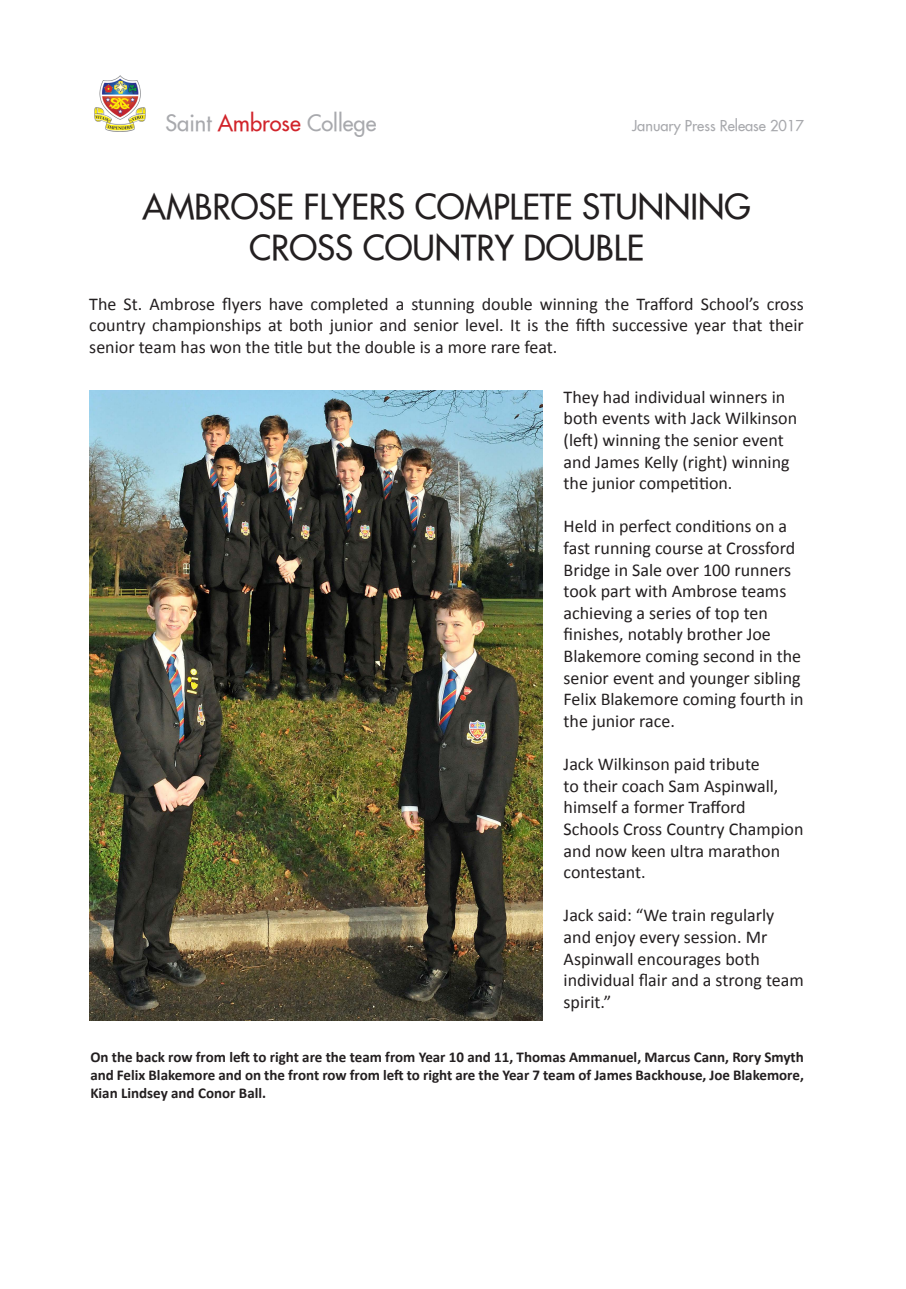
<style>
.page{position:relative;width:906px;height:1289px;background:#fff}
.page>*{position:absolute;margin:0;border:0;box-sizing:border-box;transform-origin:0 0}
.t1{font:34.5px "Fusi Normal";color:#231f20}
.t2{font:22.5px "Fusi Normal";color:#a8a9ad}
.t3{font:18px/21.6px "Calibri";color:#231f20}
.t4{font:700 15px/18px "Calibri";color:#231f20;text-align:justify}
.t5{font:15px "Fusi Normal";color:#a8a9ad}
.s1{color:#d1232a}
</style>
<div class="page">
<img style="left:94px;top:75px;width:52px;height:57px">
<img style="left:89px;top:391px;width:453px;height:629px">
<p class="t2" style="left:165px;top:108px;width:212px">Saint <span class="s1">Ambrose</span> College</p>
<p class="t5" style="left:632px;top:116px;width:173px">January Press Release 2017</p>
<p class="t1" style="left:143px;top:184px;width:609px">AMBROSE FLYERS COMPLETE STUNNING</p>
<p class="t1" style="left:249px;top:225px;width:396px">CROSS COUNTRY DOUBLE</p>
<p class="t3" style="left:89px;top:293px;width:716px;text-align:justify">The St. Ambrose flyers have completed a stunning double winning the Trafford School’s cross country championships at both junior and senior level. It is the fifth successive year that their senior team has won the title but the double is a more rare feat.</p>
<p class="t3" style="left:563px;top:386px;width:235px">They had individual winners in both events with Jack Wilkinson (left) winning the senior event and James Kelly (right) winning the junior competition.</p>
<p class="t3" style="left:563px;top:515px;width:242px">Held in perfect conditions on a fast running course at Crossford<br>Bridge in Sale over 100 runners took part with Ambrose teams achieving a series of top ten finishes, notably brother Joe<br>Blakemore coming second in the senior event and younger sibling<br>Felix Blakemore coming fourth in the junior race.</p>
<p class="t3" style="left:563px;top:753px;width:241px">Jack Wilkinson paid tribute<br>to their coach Sam Aspinwall, himself a former Trafford<br>Schools Cross Country Champion and now keen ultra marathon contestant.</p>
<p class="t3" style="left:563px;top:904px;width:242px">Jack said: “We train regularly and enjoy every session. Mr<br>Aspinwall encourages both individual flair and a strong team spirit.”</p>
<p class="t4" style="left:90px;top:1047px;width:715px">On the back row from left to right are the team from Year 10 and 11, Thomas Ammanuel, Marcus Cann, Rory Smyth and Felix Blakemore and on the front row from left to right are the Year 7 team of James Backhouse, Joe Blakemore, Kian Lindsey and Conor Ball.</p>
</div>
